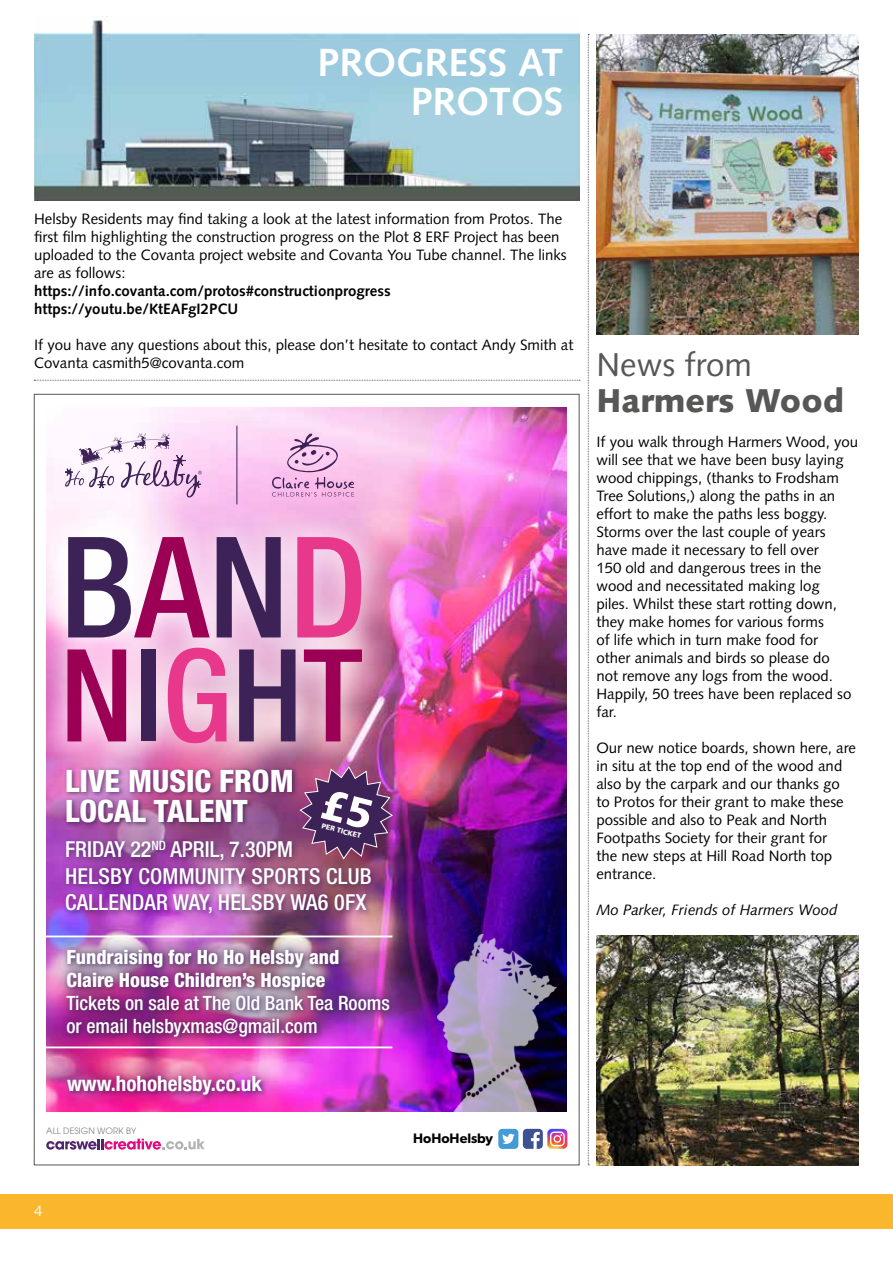
<style>
.page{position:relative;width:893px;height:1263px;background:#fff}
.page>*{position:absolute;margin:0;border:0;box-sizing:border-box;transform-origin:0 0}
.t1{font:500 condensed 140.55px "Helvetica Neue";color:#3c2256}
.t2{font:500 condensed 128.7px "Helvetica Neue";color:#9b0055}
.t3{font:700 39.3px/39.3px "Syntax";color:#fff;text-align:right}
.t4{font:900 33px "Syntax";color:#575756}
.t5{font:33px "Syntax";color:#575756}
.t6{font:800 condensed 30.9px/30.2px "Helvetica Neue";color:#fff}
.t7{font:500 condensed 22.05px/26.5px "Helvetica Neue";letter-spacing:.01em;color:#fff}
.t8{font:700 condensed 21.15px "Helvetica Neue";color:#fff}
.t9{font:500 condensed 19.8px/23px "Helvetica Neue";color:#fff}
.t10{font:800 condensed 19.8px/23px "Helvetica Neue";color:#fff}
.t11{font:15px/18px "Syntax";color:#000}
.t12{font:700 15px/18px "Syntax";color:#000}
.t13{font:italic 15px "Syntax";color:#000}
.t14{font:15px "Syntax";color:#fff}
.t15{font:600 13.8px "Gibson";color:#000}
.t16{font:8.7px "Avant Garde";color:#878787}
.t17{font:7.2px "Humanist 777 BT Black B";color:#fff}
.s1{color:#9b0055}
.s2{color:#e7388c}
.s3{color:#3c2256}
</style>
<div class="page">
<div style="left:0;top:1195px;width:893px;height:34px;background:#fab62d"></div>
<svg style="left:588px;top:34px;width:1px;height:1131px"></svg>
<svg style="left:34px;top:380px;width:546px;height:1px"></svg>
<img style="left:46px;top:407px;width:521px;height:704px">
<div style="left:34px;top:502px;width:362px;height:275px;background:#fff;opacity:.75"></div>
<div style="left:64px;top:766px;width:234px;height:62px;background:#3c2256;opacity:.75"></div>
<div style="left:62px;top:837px;width:316px;height:83px;background:#3c2256;opacity:.75"></div>
<div style="left:50px;top:1059px;width:228px;height:53px;background:#3c2256;opacity:.75"></div>
<svg style="left:46px;top:1139px;width:159px;height:11px"></svg>
<div style="left:523px;top:1129px;width:20px;height:20px;background:#3e5293;border-radius:4px"></div>
<svg style="left:531px;top:1132px;width:9px;height:17px"></svg>
<div style="left:498px;top:1129px;width:20px;height:20px;background:#419bd6;border-radius:4px"></div>
<svg style="left:502px;top:1134px;width:13px;height:10px"></svg>
<svg style="left:547px;top:1129px;width:20px;height:20px"></svg>
<div style="left:50px;top:933px;width:356px;height:120px;background:#3c2256;opacity:.75"></div>
<hr style="left:40px;top:935px;width:352px;height:2px;background:#fff">
<hr style="left:40px;top:1046px;width:352px;height:2px;background:#fff">
<img style="left:437px;top:934px;width:119px;height:178px">
<svg style="left:65px;top:433px;width:137px;height:64px"></svg>
<svg style="left:272px;top:433px;width:82px;height:63px;background:#e2b2da"></svg>
<hr style="left:236px;top:426px;width:1px;height:78px;background:#3c2256">
<img style="left:597px;top:34px;width:262px;height:301px">
<img style="left:597px;top:935px;width:262px;height:230px">
<img style="left:34px;top:16px;width:545px;height:185px">
<img style="left:299px;top:765px;width:95px;height:95px">
<h3 class="t3" style="left:318px;top:43px;width:247px">PROGRESS AT<br>PROTOS</h3>
<p class="t11" style="left:34px;top:210px;width:534px">Helsby Residents may find taking a look at the latest information from Protos. The first film highlighting the construction progress on the Plot 8 ERF Project has been uploaded to the Covanta project website and Covanta You Tube channel. The links are as follows:</p>
<p class="t12" style="left:34px;top:282px;width:358px">https://info.covanta.com/protos#constructionprogress https://youtu.be/KtEAFgI2PCU</p>
<p class="t11" style="left:34px;top:336px;width:541px">If you have any questions about this, please don’t hesitate to contact Andy Smith at<br>Covanta casmith5@covanta.com</p>
<h1 class="t1" style="left:60px;top:504px;width:309px">B<span class="s1">A</span>N<span class="s2">D</span></h1>
<h2 class="t2" style="left:60px;top:619px;width:304px">N<span class="s3">I</span><span class="s2">G</span><span class="s3">H</span>T</h2>
<h3 class="t6" style="left:65px;top:765px;width:230px">LIVE MUSIC FROM<br>LOCAL TALENT</h3>
<h3 class="t7" style="left:65px;top:836px;width:308px">FRIDAY 22<sup>ND</sup> APRIL, 7.30PM<br>HELSBY COMMUNITY SPORTS CLUB<br>CALLENDAR WAY, HELSBY WA6 0FX</h3>
<p class="t17" style="left:323px;top:821px;width:42px;rotate:14deg">PER TICKET</p>
<h3 class="t10" style="left:66px;top:945px;width:274px">Fundraising for Ho Ho Helsby and<br>Claire House Children’s Hospice</h3>
<h3 class="t9" style="left:66px;top:991px;width:325px">Tickets on sale at The Old Bank Tea Rooms or email helsbyxmas@gmail.com</h3>
<h3 class="t8" style="left:67px;top:1066px;width:196px">www.hohohelsby.co.uk</h3>
<p class="t16" style="left:46px;top:1125px;width:92px">ALL DESIGN WORK BY</p>
<p class="t15" style="left:413px;top:1130px;width:81px">HoHoHelsby</p>
<h3 class="t5" style="left:596px;top:345px;width:157px">News from</h3>
<h3 class="t4" style="left:596px;top:381px;width:249px">Harmers Wood</h3>
<p class="t11" style="left:596px;top:433px;width:263px">If you walk through Harmers Wood, you will see that we have been busy laying wood chippings, (thanks to Frodsham Tree Solutions,) along the paths in an effort to make the paths less boggy.<br>Storms over the last couple of years have made it necessary to fell over<br>150 old and dangerous trees in the wood and necessitated making log<br>piles. Whilst these start rotting down, they make homes for various forms<br>of life which in turn make food for<br>other animals and birds so please do<br>not remove any logs from the wood.<br>Happily, 50 trees have been replaced so far.</p>
<p class="t11" style="left:596px;top:739px;width:261px">Our new notice boards, shown here, are in situ at the top end of the wood and also by the carpark and our thanks go to Protos for their grant to make these possible and also to Peak and North<br>Footpaths Society for their grant for<br>the new steps at Hill Road North top entrance.</p>
<p class="t13" style="left:596px;top:901px;width:243px">Mo Parker, Friends of Harmers Wood</p>
<p class="t14" style="left:34px;top:1202px;width:10px">4</p>
</div>
